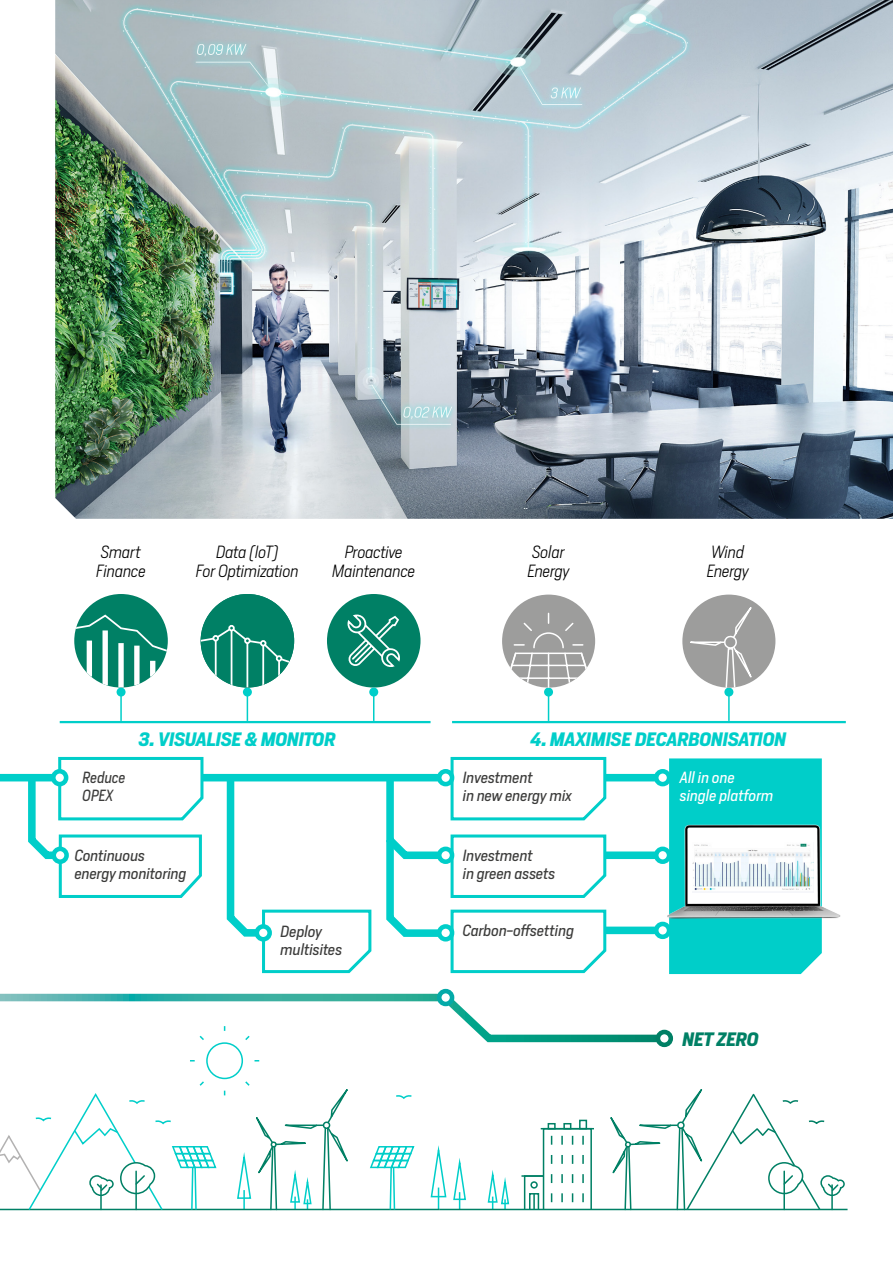
<style>
.page{position:relative;width:893px;height:1263px;background:#fff}
.page>*{position:absolute;margin:0;border:0;box-sizing:border-box;transform-origin:0 0}
.t1{font:italic 700 18.15px "Heron Sans";letter-spacing:-.015em;color:#00cec9}
.t2{font:italic 700 18.15px "Heron Sans";letter-spacing:-.02em;color:#008065}
.t3{font:italic 300 16.5px/19.5px "Heron Sans";letter-spacing:-.02em;color:#000}
.t4{font:italic 15.15px/18.1px "Heron Sans";letter-spacing:-.005em;color:#3c3c3b}
.t5{font:italic 15.15px/18.1px "Heron Sans";letter-spacing:-.005em;color:#fff}
.t6{font:italic 15.15px/18.1px "Heron Sans";letter-spacing:-.005em;color:#3c3c3b;scale:.94 1}
</style>
<div class="page">
<img style="left:55px;top:0;width:838px;height:519px">
<svg style="left:487px;top:1173px;width:23px;height:36px"></svg>
<svg style="left:430px;top:1148px;width:37px;height:61px"></svg>
<hr style="left:60px;top:721px;width:371px;height:2px;background:#00cec9">
<hr style="left:452px;top:721px;width:394px;height:2px;background:#00cec9">
<div style="left:669px;top:758px;width:153px;height:216px;background:#00cec9"></div>
<img style="left:665px;top:823px;width:176px;height:102px">
<div style="left:0;top:774px;width:58px;height:7px;background:#00cec9"></div>
<div style="left:605px;top:774px;width:64px;height:7px;background:#00cec9"></div>
<div style="left:202px;top:774px;width:250px;height:7px;background:#00cec9"></div>
<svg style="left:223px;top:773px;width:150px;height:127px"></svg>
<div style="left:605px;top:851px;width:64px;height:8px;background:#00cec9"></div>
<svg style="left:24px;top:756px;width:181px;height:142px"></svg>
<svg style="left:382px;top:756px;width:226px;height:144px"></svg>
<div style="left:53px;top:771px;width:13px;height:13px;background:#fff;border-radius:50%"></div>
<div style="left:51px;top:769px;width:17px;height:17px;border:5px solid #00cec9;border-radius:50%"></div>
<div style="left:439px;top:771px;width:13px;height:13px;background:#fff;border-radius:50%"></div>
<div style="left:437px;top:769px;width:17px;height:17px;border:5px solid #00cec9;border-radius:50%"></div>
<div style="left:656px;top:771px;width:13px;height:13px;background:#fff;border-radius:50%"></div>
<div style="left:654px;top:769px;width:17px;height:17px;border:5px solid #00cec9;border-radius:50%"></div>
<div style="left:439px;top:849px;width:13px;height:13px;background:#fff;border-radius:50%"></div>
<div style="left:437px;top:846px;width:17px;height:18px;border:5px solid #00cec9;border-radius:50%"></div>
<div style="left:656px;top:849px;width:13px;height:13px;background:#fff;border-radius:50%"></div>
<div style="left:654px;top:846px;width:17px;height:18px;border:5px solid #00cec9;border-radius:50%"></div>
<div style="left:54px;top:849px;width:13px;height:13px;background:#fff;border-radius:50%"></div>
<div style="left:51px;top:846px;width:18px;height:18px;border:5px solid #00cec9;border-radius:50%"></div>
<svg style="left:0;top:900px;width:672px;height:146px"></svg>
<div style="left:439px;top:991px;width:13px;height:13px;background:#fff;border-radius:50%"></div>
<div style="left:437px;top:989px;width:17px;height:17px;border:5px solid #04aaa8;border-radius:50%"></div>
<div style="left:658px;top:1032px;width:13px;height:13px;background:#fff;border-radius:50%"></div>
<div style="left:656px;top:1030px;width:17px;height:17px;border:5px solid #008065;border-radius:50%"></div>
<div style="left:543px;top:1128px;width:49px;height:82px;border:2px solid #008065"></div>
<svg style="left:561px;top:1193px;width:2px;height:9px"></svg>
<svg style="left:582px;top:1193px;width:2px;height:9px"></svg>
<div style="left:579px;top:1120px;width:8px;height:9px;border:2px solid #008065"></div>
<div style="left:563px;top:1123px;width:8px;height:6px;border:2px solid #008065"></div>
<div style="left:548px;top:1123px;width:8px;height:6px;border:2px solid #008065"></div>
<svg style="left:523px;top:1174px;width:22px;height:37px"></svg>
<svg style="left:561px;top:1174px;width:2px;height:9px"></svg>
<svg style="left:582px;top:1174px;width:2px;height:9px"></svg>
<svg style="left:561px;top:1155px;width:2px;height:9px"></svg>
<svg style="left:582px;top:1155px;width:2px;height:9px"></svg>
<svg style="left:561px;top:1136px;width:2px;height:9px"></svg>
<svg style="left:582px;top:1136px;width:2px;height:9px"></svg>
<hr style="left:541px;top:1128px;width:53px;height:1px;background:#008065">
<hr style="left:521px;top:1175px;width:22px;height:2px;background:#008065">
<div style="left:530px;top:1181px;width:8px;height:7px;border:2px solid #008065;border-radius:50%"></div>
<hr style="left:0;top:1209px;width:439px;height:1px;background:#008065">
<svg style="left:369px;top:1146px;width:47px;height:65px"></svg>
<svg style="left:396px;top:1095px;width:16px;height:4px"></svg>
<svg style="left:244px;top:1034px;width:7px;height:8px"></svg>
<svg style="left:198px;top:1034px;width:8px;height:8px"></svg>
<svg style="left:236px;top:1068px;width:125px;height:143px"></svg>
<div style="left:206px;top:1042px;width:37px;height:37px;border:2px solid #00cec9;border-radius:50%"></div>
<svg style="left:0;top:1081px;width:218px;height:130px"></svg>
<svg style="left:598px;top:1089px;width:247px;height:122px"></svg>
<hr style="left:439px;top:1209px;width:408px;height:1px;background:#008065">
<div style="left:327px;top:594px;width:93px;height:93px;background:#008065;border-radius:50%"></div>
<svg style="left:347px;top:614px;width:53px;height:53px"></svg>
<hr style="left:120px;top:692px;width:2px;height:29px;background:#00cec9">
<div style="left:117px;top:687px;width:9px;height:9px;background:#00cec9;border-radius:50%"></div>
<svg style="left:247px;top:696px;width:1px;height:25px"></svg>
<div style="left:243px;top:687px;width:9px;height:9px;background:#00cec9;border-radius:50%"></div>
<hr style="left:728px;top:692px;width:2px;height:29px;background:#00cec9">
<div style="left:724px;top:687px;width:9px;height:9px;background:#00cec9;border-radius:50%"></div>
<svg style="left:373px;top:696px;width:1px;height:25px"></svg>
<div style="left:369px;top:687px;width:9px;height:9px;background:#00cec9;border-radius:50%"></div>
<div style="left:201px;top:594px;width:93px;height:93px;background:#008065;border-radius:50%"></div>
<hr style="left:262px;top:646px;width:2px;height:39px;background:#fff">
<hr style="left:246px;top:643px;width:2px;height:44px;background:#fff">
<hr style="left:231px;top:630px;width:1px;height:55px;background:#fff">
<div style="left:228px;top:625px;width:7px;height:6px;border:2px solid #fff;border-radius:50%"></div>
<svg style="left:201px;top:626px;width:93px;height:51px"></svg>
<div style="left:276px;top:655px;width:6px;height:7px;border:2px solid #fff;border-radius:50%"></div>
<div style="left:74px;top:594px;width:94px;height:93px;background:#008065;border-radius:50%"></div>
<svg style="left:74px;top:613px;width:94px;height:40px"></svg>
<div style="left:150px;top:661px;width:5px;height:16px;background:#fff"></div>
<div style="left:134px;top:646px;width:6px;height:39px;background:#fff"></div>
<div style="left:118px;top:643px;width:6px;height:44px;background:#fff"></div>
<div style="left:103px;top:630px;width:5px;height:55px;background:#fff"></div>
<div style="left:87px;top:640px;width:5px;height:37px;background:#fff"></div>
<div style="left:502px;top:595px;width:93px;height:93px;background:#9d9d9c;border-radius:50%"></div>
<svg style="left:503px;top:612px;width:91px;height:109px"></svg>
<div style="left:682px;top:595px;width:93px;height:93px;background:#9d9d9c;border-radius:50%"></div>
<svg style="left:682px;top:595px;width:83px;height:93px"></svg>
<img style="left:692px;top:842px;width:122px;height:50px">
<p class="t3" style="left:96px;top:542px;width:51px">Smart<br>Finance</p>
<p class="t3" style="left:196px;top:542px;width:104px;text-align:center">Data (IoT)<br>For Optimization</p>
<p class="t3" style="left:332px;top:542px;width:85px;text-align:center">Proactive<br>Maintenance</p>
<p class="t3" style="left:527px;top:542px;width:44px">Solar<br>Energy</p>
<p class="t3" style="left:707px;top:542px;width:44px">Wind<br>Energy</p>
<p class="t6" style="left:83px;top:768px;width:47px">Reduce<br>OPEX</p>
<p class="t1" style="left:139px;top:728px;width:198px">3. VISUALISE &amp; MONITOR</p>
<p class="t1" style="left:530px;top:728px;width:257px">4. MAXIMISE DECARBONISATION</p>
<p class="t4" style="left:463px;top:768px;width:112px">Investment<br>in new energy mix</p>
<p class="t5" style="left:680px;top:768px;width:95px">All in one single platform</p>
<p class="t4" style="left:75px;top:846px;width:113px">Continuous energy monitoring</p>
<p class="t4" style="left:281px;top:922px;width:63px">Deploy multisites</p>
<p class="t4" style="left:463px;top:846px;width:94px">Investment<br>in green assets</p>
<p class="t4" style="left:463px;top:921px;width:113px">Carbon-o setting</p>
<p class="t2" style="left:682px;top:1028px;width:78px">NET ZERO</p>
</div>
